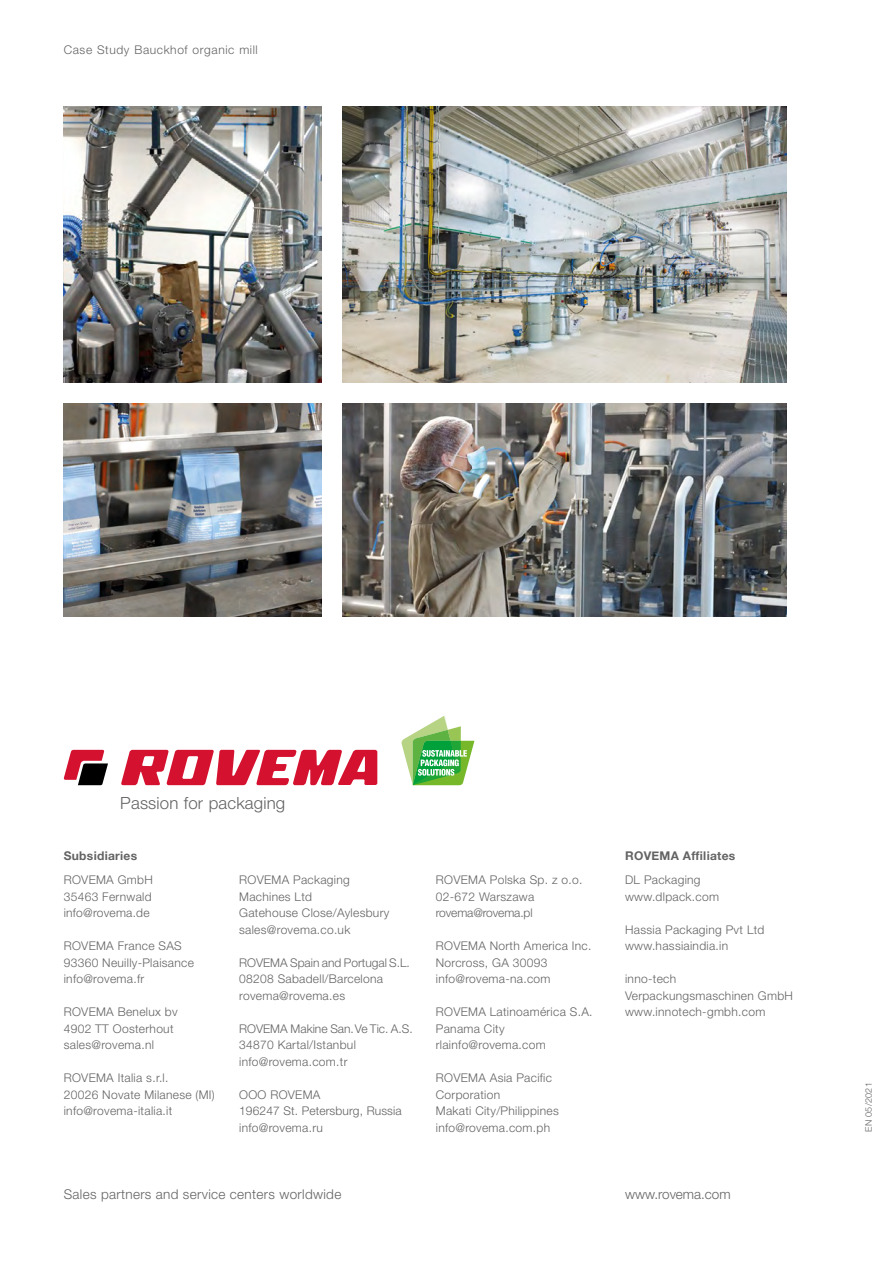
<style>
.page{position:relative;width:893px;height:1263px;background:#fff}
.page>*{position:absolute;margin:0;border:0;box-sizing:border-box;transform-origin:0 0}
.t1{font:300 16.8px "Helvetica Neue";letter-spacing:.01em;color:#646363}
.t2{font:300 13.5px "Helvetica Neue";letter-spacing:.025em;color:#646363}
.t3{font:300 13.5px "Helvetica Neue";color:#646363}
.t4{font:300 12px/16.5px "Helvetica Neue";letter-spacing:.025em;color:#646363}
.t5{font:700 12px "Helvetica Neue";letter-spacing:.025em;color:#646363}
.t6{font:300 12px "Helvetica Neue";letter-spacing:.05em;color:#646363}
.t7{font:300 9px "Helvetica Neue";letter-spacing:.025em;color:#646363}
</style>
<div class="page">
<svg style="left:401px;top:716px;width:73px;height:69px"></svg>
<svg style="left:121px;top:750px;width:256px;height:35px"></svg>
<svg style="left:64px;top:750px;width:44px;height:35px"></svg>
<img style="left:64px;top:106px;width:258px;height:277px">
<img style="left:64px;top:404px;width:258px;height:213px">
<img style="left:343px;top:106px;width:444px;height:277px">
<img style="left:343px;top:404px;width:444px;height:213px">
<p class="t6" style="left:64px;top:40px;width:195px">Case Study Bauckhof organic mill</p>
<h1 class="t1" style="left:120px;top:789px;width:166px">Passion for packaging</h1>
<p class="t5" style="left:64px;top:846px;width:75px">Subsidiaries</p>
<p class="t5" style="left:625px;top:846px;width:112px">ROVEMA Affiliates</p>
<p class="t4" style="left:64px;top:871px;width:91px;text-align:justify">ROVEMA GmbH 35463 Fernwald info@rovema.de</p>
<p class="t4" style="left:64px;top:937px;width:132px">ROVEMA France SAS<br>93360 Neuilly-Plaisance info@rovema.fr</p>
<p class="t4" style="left:64px;top:1003px;width:115px">ROVEMA Benelux bv<br>4902 TT Oosterhout sales@rovema.nl</p>
<p class="t4" style="left:64px;top:1069px;width:153px">ROVEMA Italia s.r.l.<br>20026 Novate Milanese (MI) info@rovema-italia.it</p>
<p class="t4" style="left:239px;top:871px;width:152px">ROVEMA Packaging<br>Machines Ltd<br>Gatehouse Close/Aylesbury sales@rovema.co.uk</p>
<p class="t4" style="left:239px;top:953px;width:172px">ROVEMA Spain and Portugal S.L.<br>08208 Sabadell/Barcelona rovema@rovema.es</p>
<p class="t4" style="left:239px;top:1019px;width:175px">ROVEMA Makine San. Ve Tic. A.S.<br>34870 Kartal/Istanbul info@rovema.com.tr</p>
<p class="t4" style="left:239px;top:1085px;width:164px">OOO ROVEMA<br>196247 St. Petersburg, Russia info@rovema.ru</p>
<p class="t2" style="left:64px;top:1183px;width:279px">Sales partners and service centers worldwide</p>
<p class="t4" style="left:436px;top:871px;width:148px">ROVEMA Polska Sp. z o.o.<br>02-672 Warszawa rovema@rovema.pl</p>
<p class="t4" style="left:436px;top:937px;width:157px">ROVEMA North America Inc.<br>Norcross, GA 30093 info@rovema-na.com</p>
<p class="t4" style="left:436px;top:1003px;width:158px">ROVEMA Latinoamérica S.A.<br>Panama City rlainfo@rovema.com</p>
<p class="t4" style="left:436px;top:1069px;width:124px">ROVEMA Asia Pacific<br>Corporation<br>Makati City/Philippines info@rovema.com.ph</p>
<p class="t4" style="left:625px;top:871px;width:95px">DL Packaging www.dlpack.com</p>
<p class="t4" style="left:625px;top:920px;width:141px">Hassia Packaging Pvt Ltd www.hassiaindia.in</p>
<p class="t4" style="left:625px;top:970px;width:169px">inno-tech<br>Verpackungsmaschinen GmbH www.innotech-gmbh.com</p>
<p class="t3" style="left:625px;top:1183px;width:107px">www.rovema.com</p>
<p class="t7" style="left:861px;top:1131px;width:51px;rotate:-90deg">EN 05/2021</p>
</div>
